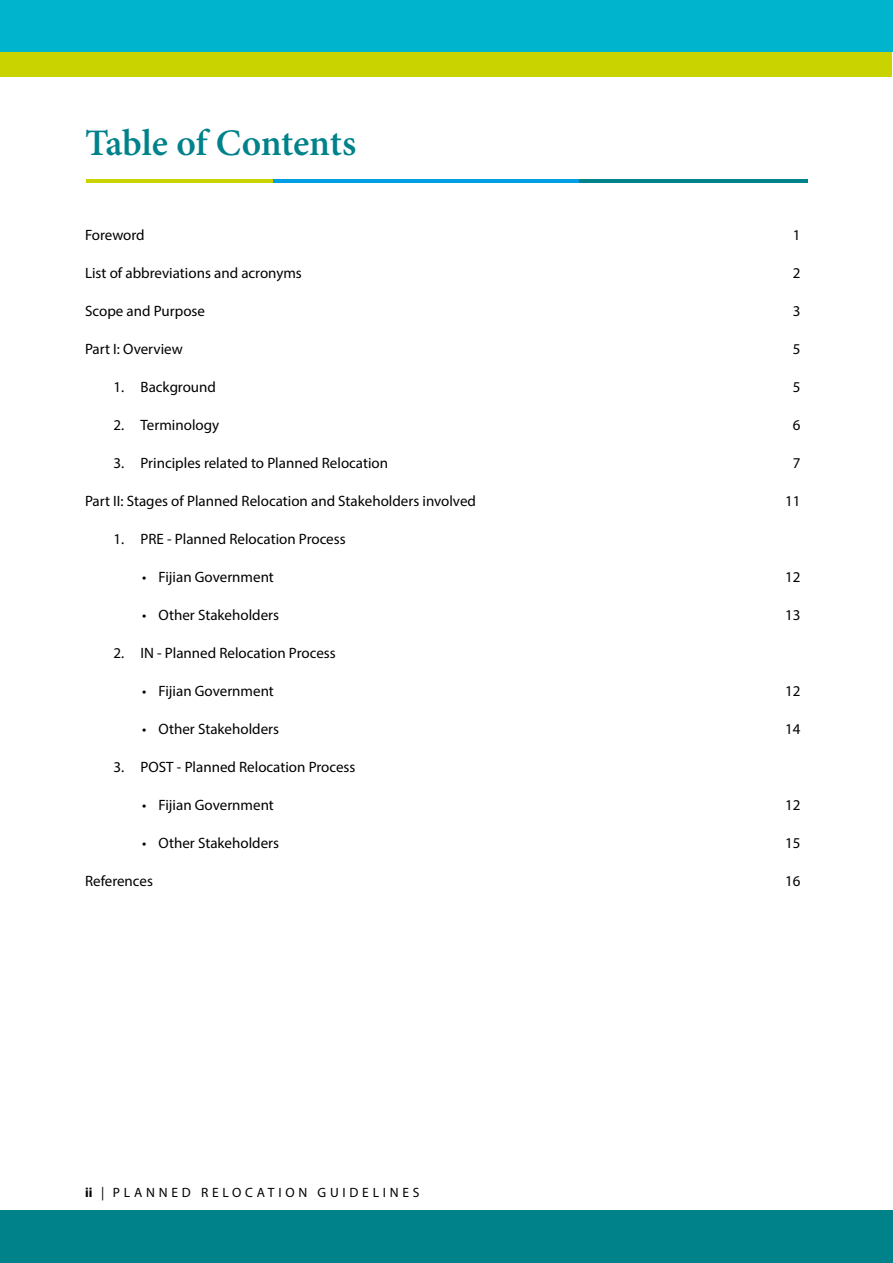
<style>
.page{position:relative;width:893px;height:1263px;background:#fff}
.page>*{position:absolute;margin:0;border:0;box-sizing:border-box;transform-origin:0 0}
.t1{font:600 37.5px "Minion Pro";letter-spacing:-.01em;color:#00828a}
.t2{font:15px "Myriad Pro";color:#000}
.t3{font:13.5px "Myriad Pro";letter-spacing:.28em;color:#000}
.s1{font-weight:700}
</style>
<div class="page">
<div style="left:0;top:0;width:892px;height:77px;background:#c8d300"></div>
<div style="left:0;top:0;width:893px;height:52px;background:#00b4cd"></div>
<div style="left:0;top:1210px;width:893px;height:53px;background:#00828a"></div>
<hr style="left:87px;top:180px;width:721px;height:3px;background:#009fe3">
<hr style="left:87px;top:180px;width:186px;height:3px;background:#c8d300">
<hr style="left:579px;top:180px;width:229px;height:3px;background:#00828a">
<h1 class="t1" style="left:85px;top:117px;width:273px">Table of Contents</h1>
<p class="t2" style="left:85px;top:225px;width:61px">Foreword</p>
<p class="t2" style="left:793px;top:225px;width:9px">1</p>
<p class="t2" style="left:85px;top:263px;width:218px">List of abbreviations and acronyms</p>
<p class="t2" style="left:793px;top:263px;width:9px">2</p>
<p class="t2" style="left:85px;top:301px;width:121px">Scope and Purpose</p>
<p class="t2" style="left:793px;top:301px;width:9px">3</p>
<p class="t2" style="left:85px;top:339px;width:99px">Part I: Overview</p>
<p class="t2" style="left:793px;top:339px;width:9px">5</p>
<p class="t2" style="left:114px;top:377px;width:104px">1. Background</p>
<p class="t2" style="left:793px;top:377px;width:9px">5</p>
<p class="t2" style="left:114px;top:415px;width:107px">2. Terminology</p>
<p class="t2" style="left:793px;top:415px;width:9px">6</p>
<p class="t2" style="left:114px;top:453px;width:276px">3. Principles related to Planned Relocation</p>
<p class="t2" style="left:793px;top:453px;width:9px">7</p>
<p class="t2" style="left:85px;top:491px;width:392px">Part II: Stages of Planned Relocation and Stakeholders involved</p>
<p class="t2" style="left:785px;top:491px;width:17px">11</p>
<p class="t2" style="left:114px;top:529px;width:234px">1. PRE - Planned Relocation Process</p>
<p class="t2" style="left:142px;top:567px;width:133px">• Fijian Government</p>
<p class="t2" style="left:785px;top:567px;width:17px">12</p>
<p class="t2" style="left:142px;top:605px;width:138px">• Other Stakeholders</p>
<p class="t2" style="left:785px;top:605px;width:17px">13</p>
<p class="t2" style="left:114px;top:643px;width:224px">2. IN - Planned Relocation Process</p>
<p class="t2" style="left:142px;top:681px;width:133px">• Fijian Government</p>
<p class="t2" style="left:785px;top:681px;width:17px">12</p>
<p class="t2" style="left:142px;top:719px;width:138px">• Other Stakeholders</p>
<p class="t2" style="left:785px;top:719px;width:17px">14</p>
<p class="t2" style="left:114px;top:757px;width:243px">3. POST - Planned Relocation Process</p>
<p class="t2" style="left:142px;top:795px;width:133px">• Fijian Government</p>
<p class="t2" style="left:785px;top:795px;width:17px">12</p>
<p class="t2" style="left:142px;top:833px;width:138px">• Other Stakeholders</p>
<p class="t2" style="left:785px;top:833px;width:17px">15</p>
<p class="t2" style="left:85px;top:871px;width:70px">References</p>
<p class="t2" style="left:785px;top:871px;width:17px">16</p>
<p class="t3" style="left:85px;top:1184px;width:336px"><span class="s1">ii</span> | PLANNED RELOCATION GUIDELINES</p>
</div>
